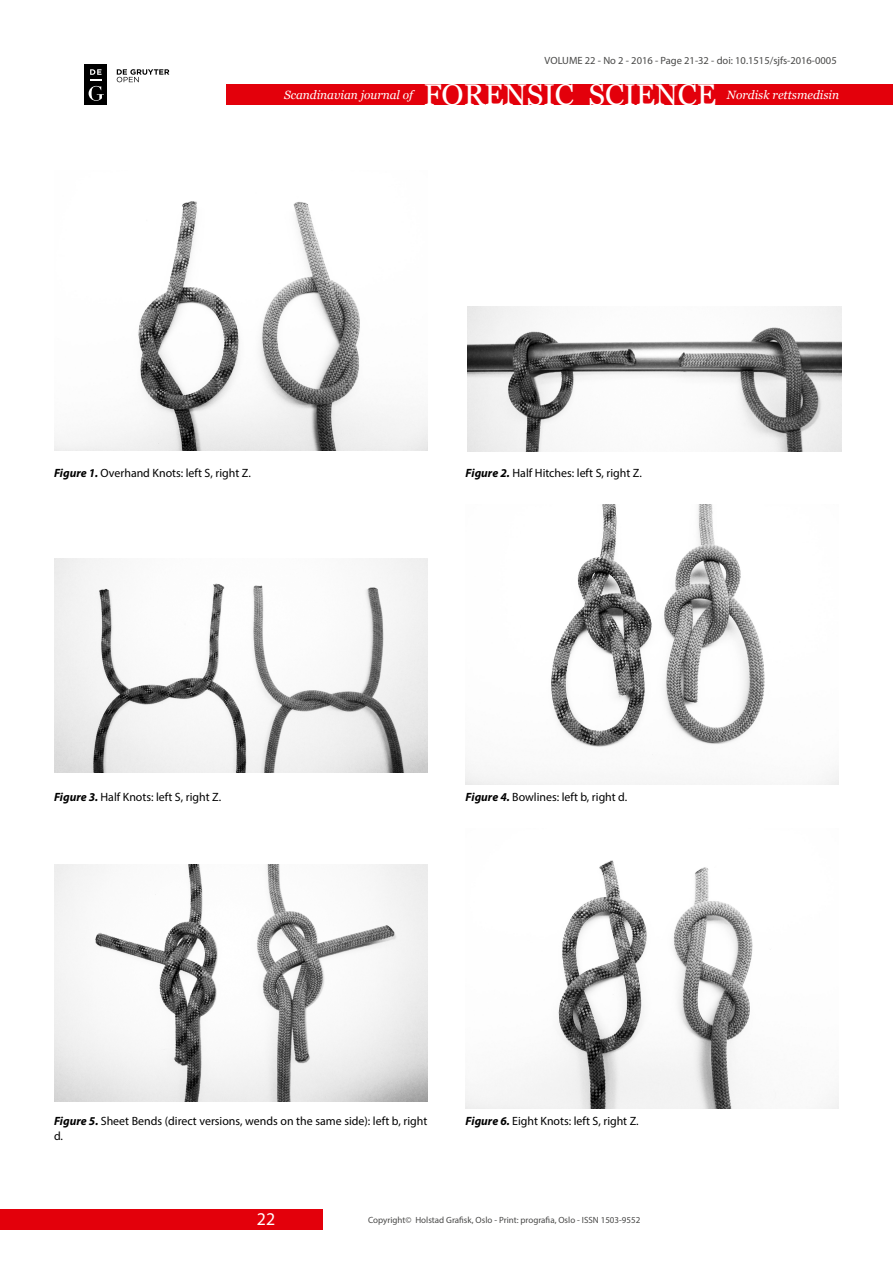
<style>
.page{position:relative;width:893px;height:1263px;background:#fff}
.page>*{position:absolute;margin:0;border:0;box-sizing:border-box;transform-origin:0 0}
.t1{font:30px "Georgia";color:#fff}
.t2{font:18px "Myriad Pro";color:#fff}
.t3{font:12px/14.4px "Myriad Pro";color:#000}
.t4{font:italic 12px "Georgia";color:#fff}
.t5{font:10.5px "Myriad Pro";color:#484847}
.t6{font:9px "Myriad Pro";color:#484847}
.s1{font-weight:700;font-style:italic}
</style>
<div class="page">
<div style="left:227px;top:84px;width:666px;height:21px;background:#e3000b"></div>
<div style="left:0;top:1209px;width:323px;height:21px;background:#e3000b"></div>
<div style="left:84px;top:64px;width:23px;height:41px;background:#000"></div>
<svg style="left:89px;top:69px;width:15px;height:32px"></svg>
<svg style="left:117px;top:69px;width:52px;height:13px"></svg>
<img style="left:54px;top:201px;width:373px;height:249px">
<img style="left:54px;top:558px;width:373px;height:214px">
<img style="left:54px;top:864px;width:373px;height:237px">
<img style="left:468px;top:306px;width:373px;height:146px">
<img style="left:466px;top:504px;width:373px;height:280px">
<img style="left:466px;top:860px;width:373px;height:248px">
<p class="t5" style="left:545px;top:54px;width:294px">VOLUME 22 - No 2 - 2016 - Page 21-32 - doi: 10.1515/sjfs-2016-0005</p>
<p class="t4" style="left:284px;top:87px;width:131px">Scandinavian journal of</p>
<h1 class="t1" style="left:424px;top:76px;width:294px">FORENSIC SCIENCE</h1>
<p class="t4" style="left:727px;top:87px;width:114px">Nordisk rettsmedisin</p>
<p class="t3" style="left:54px;top:466px;width:198px"><span class="s1">Figure 1.</span> Overhand Knots: left S, right Z.</p>
<p class="t3" style="left:54px;top:790px;width:169px"><span class="s1">Figure 3.</span> Half Knots: left S, right Z.</p>
<p class="t3" style="left:466px;top:466px;width:178px"><span class="s1">Figure 2.</span> Half Hitches: left S, right Z.</p>
<p class="t3" style="left:466px;top:790px;width:163px"><span class="s1">Figure 4.</span> Bowlines: left b, right d.</p>
<p class="t3" style="left:54px;top:1114px;width:375px"><span class="s1">Figure 5.</span> Sheet Bends (direct versions, wends on the same side): left b, right d.</p>
<p class="t3" style="left:466px;top:1114px;width:175px"><span class="s1">Figure 6.</span> Eight Knots: left S, right Z.</p>
<h2 class="t2" style="left:257px;top:1208px;width:20px">22</h2>
<p class="t6" style="left:368px;top:1214px;width:274px">Copyright© Holstad Grafisk, Oslo - Print: prografia, Oslo - ISSN 1503-9552</p>
</div>
